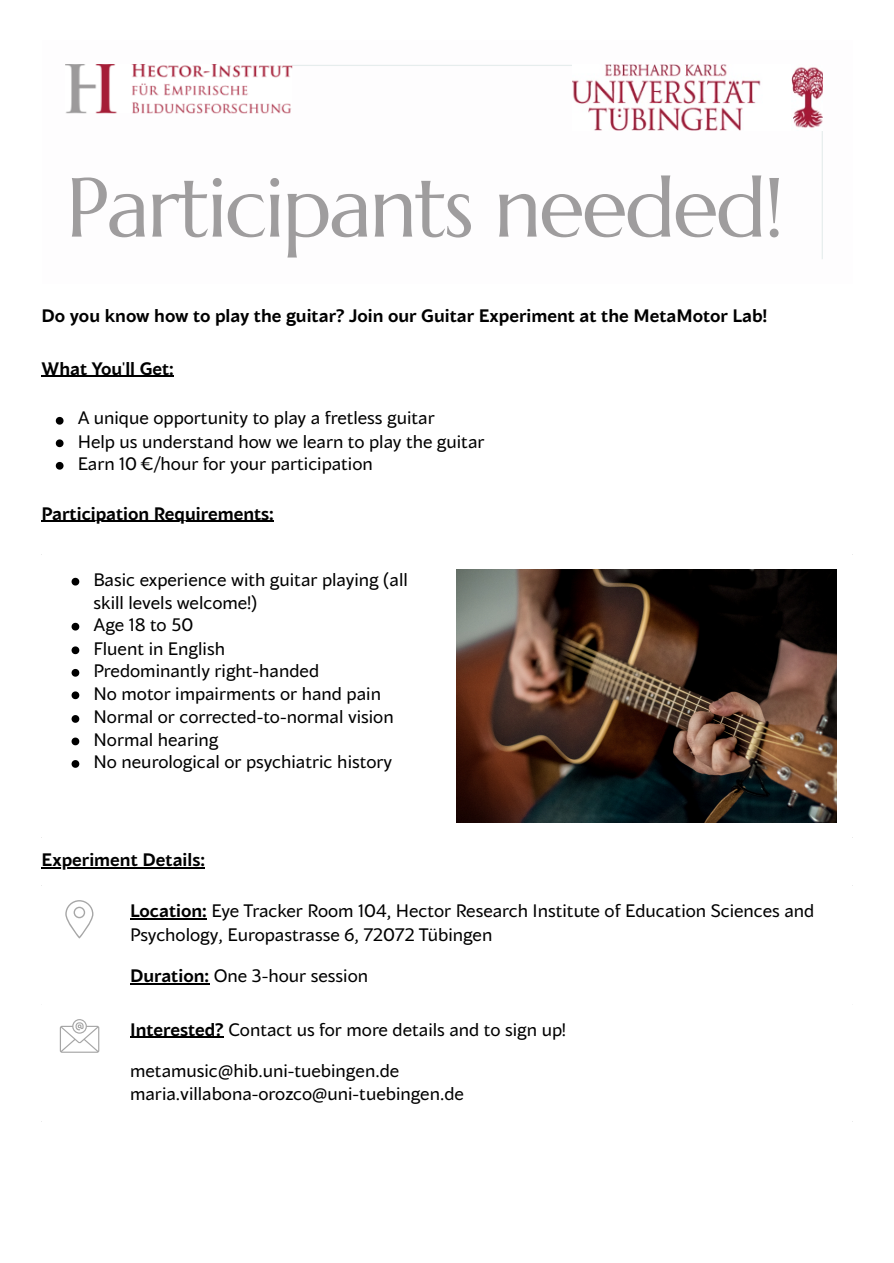
<style>
.page{position:relative;width:894px;height:1263px;background:#fff}
.page>*{position:absolute;margin:0;border:0;box-sizing:border-box;transform-origin:0 0}
.t1{font:83.7px "Marcellus";letter-spacing:-.03em;color:#9f9d9e}
.t2{font:18px/22.5px "Blacker Sans Pro";color:#000}
.t3{font:700 18px "Blacker Sans Pro";color:#000}
.s1{font-weight:700}
</style>
<div class="page">
<hr style="left:42px;top:376px;width:132px;height:1px;background:#000">
<hr style="left:42px;top:521px;width:232px;height:1px;background:#000">
<hr style="left:42px;top:867px;width:163px;height:2px;background:#000">
<hr style="left:199px;top:65px;width:623px;height:1px;background:#e6eded">
<hr style="left:821px;top:66px;width:1px;height:193px;background:#e6eded">
<img style="left:66px;top:65px;width:226px;height:48px">
<img style="left:572px;top:65px;width:250px;height:65px">
<svg style="left:56px;top:417px;width:7px;height:8px"></svg>
<svg style="left:56px;top:439px;width:7px;height:8px"></svg>
<svg style="left:56px;top:462px;width:7px;height:8px"></svg>
<svg style="left:72px;top:578px;width:7px;height:7px"></svg>
<svg style="left:72px;top:623px;width:7px;height:7px"></svg>
<svg style="left:72px;top:646px;width:7px;height:8px"></svg>
<svg style="left:72px;top:669px;width:7px;height:8px"></svg>
<svg style="left:72px;top:691px;width:7px;height:8px"></svg>
<svg style="left:72px;top:715px;width:7px;height:8px"></svg>
<svg style="left:72px;top:738px;width:7px;height:7px"></svg>
<svg style="left:72px;top:760px;width:7px;height:8px"></svg>
<img style="left:456px;top:569px;width:380px;height:253px">
<svg style="left:65px;top:900px;width:28px;height:38px"></svg>
<hr style="left:130px;top:918px;width:77px;height:1px;background:#000">
<hr style="left:130px;top:983px;width:79px;height:1px;background:#000">
<svg style="left:60px;top:1019px;width:39px;height:33px"></svg>
<hr style="left:130px;top:1037px;width:94px;height:1px;background:#000">
<p class="t1" style="left:66px;top:155px;width:719px">Participants needed!</p>
<p class="t3" style="left:42px;top:304px;width:726px">Do you know how to play the guitar? Join our Guitar Experiment at the MetaMotor Lab!</p>
<h1 class="t3" style="left:42px;top:357px;width:134px">What You'll Get:</h1>
<p class="t2" style="left:78px;top:406px;width:358px">A unique opportunity to play a fretless guitar</p>
<p class="t2" style="left:78px;top:430px;width:408px">Help us understand how we learn to play the guitar</p>
<p class="t2" style="left:78px;top:452px;width:296px">Earn 10 €/hour for your participation</p>
<h1 class="t3" style="left:42px;top:502px;width:234px">Participation Requirements:</h1>
<p class="t2" style="left:93px;top:568px;width:316px">Basic experience with guitar playing (all skill levels welcome!)</p>
<p class="t2" style="left:93px;top:613px;width:101px">Age 18 to 50</p>
<p class="t2" style="left:93px;top:637px;width:133px">Fluent in English</p>
<p class="t2" style="left:93px;top:659px;width:227px">Predominantly right-handed</p>
<p class="t2" style="left:93px;top:682px;width:289px">No motor impairments or hand pain</p>
<p class="t2" style="left:93px;top:705px;width:302px">Normal or corrected-to-normal vision</p>
<p class="t2" style="left:93px;top:728px;width:126px">Normal hearing</p>
<p class="t2" style="left:93px;top:750px;width:300px">No neurological or psychiatric history</p>
<h1 class="t3" style="left:42px;top:849px;width:165px">Experiment Details:</h1>
<h1 class="t2" style="left:130px;top:898px;width:685px;line-height:23.7px"><span class="s1">Location:</span> Eye Tracker Room 104, Hector Research Institute of Education Sciences and<br>Psychology, Europastrasse 6, 72072 Tübingen</h1>
<h1 class="t2" style="left:130px;top:964px;width:239px"><span class="s1">Duration:</span> One 3-hour session</h1>
<h1 class="t2" style="left:130px;top:1017px;width:437px"><span class="s1">Interested?</span> Contact us for more details and to sign up!</h1>
<p class="t2" style="left:130px;top:1059px;width:335px">metamusic@hib.uni-tuebingen.de maria.villabona-orozco@uni-tuebingen.de</p>
</div>
